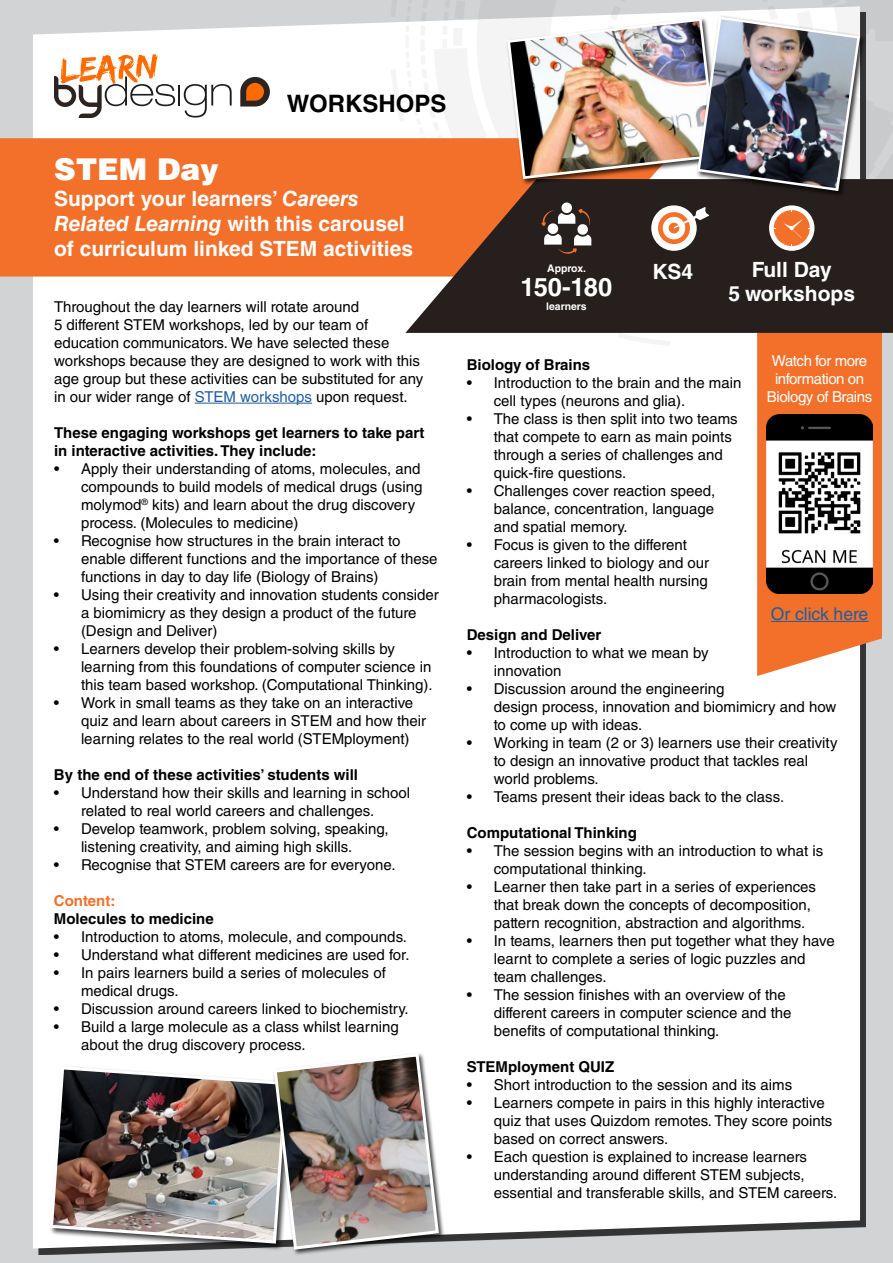
<style>
.page{position:relative;width:893px;height:1263px;background:#d1d3d4}
.page>*{position:absolute;margin:0;border:0;box-sizing:border-box;transform-origin:0 0}
.t1{font:900 30px "Helvetica LT Std";color:#fff}
.t2{font:700 25.5px "Helvetica LT Std";letter-spacing:-.02em;color:#fff}
.t3{font:700 24px "Helvetica LT Std";color:#000}
.t4{font:700 21px/25.2px "Helvetica LT Std";color:#fff}
.t5{font:17.4px "Helvetica LT Std";color:#215e9e}
.t6{font:15px/18px "Helvetica LT Std";color:#000}
.t7{font:700 15px/18px "Helvetica LT Std";color:#000}
.t8{font:15px/18px "Helvetica LT Std";letter-spacing:-.03em;color:#fff;text-align:center}
.t9{font:700 15px "Helvetica LT Std";color:#f3702b}
.t10{font:700 10.5px "Helvetica LT Std";color:#fff}
.s1{font-style:italic}
.s2{color:#215e9e}
</style>
<div class="page">
<div style="left:33px;top:23px;width:827px;height:1225px;background:#fff"></div>
<img style="left:360px;top:6px;width:506px;height:341px">
<hr style="left:178px;top:85px;width:2px;height:21px;background:#1c1c1c">
<svg style="left:184px;top:84px;width:48px;height:34px;background:#d6d6d6"></svg>
<svg style="left:240px;top:77px;width:30px;height:30px"></svg>
<svg style="left:54px;top:54px;width:121px;height:64px;background:#e1c9b9"></svg>
<hr style="left:195px;top:403px;width:117px;height:1px;background:#215e9e">
<svg style="left:757px;top:333px;width:125px;height:343px;background:#ef7f44"></svg>
<img style="left:767px;top:414px;width:105px;height:179px">
<div style="left:0;top:138px;width:506px;height:139px;background:#f3702b"></div>
<hr style="left:771px;top:621px;width:97px;height:1px;background:#215e9e">
<svg style="left:405px;top:179px;width:488px;height:154px;background:#462e24"></svg>
<svg style="left:541px;top:202px;width:50px;height:52px;background:#6b625f"></svg>
<div style="left:651px;top:205px;width:46px;height:46px;background:#fff;border-radius:50%"></div>
<svg style="left:658px;top:212px;width:32px;height:32px"></svg>
<div style="left:663px;top:217px;width:22px;height:22px;background:#fff;border-radius:50%"></div>
<div style="left:669px;top:223px;width:10px;height:10px;background:#f3702b;border-radius:50%"></div>
<svg style="left:673px;top:207px;width:36px;height:22px"></svg>
<svg style="left:769px;top:205px;width:45px;height:46px"></svg>
<div style="left:774px;top:210px;width:36px;height:36px;background:#f3702b;border-radius:50%"></div>
<svg style="left:783px;top:210px;width:27px;height:36px"></svg>
<div style="left:272px;top:1052px;width:174px;height:204px;background:#000;opacity:.75"></div>
<img style="left:48px;top:1052px;width:393px;height:199px">
<div style="left:696px;top:15px;width:170px;height:182px;background:#000;opacity:.75"></div>
<img style="left:506px;top:15px;width:355px;height:177px">
<h3 class="t3" style="left:287px;top:89px;width:161px">WORKSHOPS</h3>
<h1 class="t1" style="left:54px;top:150px;width:166px">STEM Day</h1>
<h3 class="t4" style="left:54px;top:185px;width:361px">Support your learners’ <span class="s1">Careers<br>Related Learning</span> with this carousel of curriculum linked STEM activities</h3>
<p class="t6" style="left:54px;top:297px;width:371px">Throughout the day learners will rotate around<br>5 different STEM workshops, led by our team of education communicators. We have selected these workshops because they are designed to work with this age group but these activities can be substituted for any in our wider range of <span class="s2">STEM workshops</span> upon request.</p>
<p class="t7" style="left:54px;top:423px;width:372px">These engaging workshops get learners to take part in interactive activities. They include:</p>
<p class="t6" style="left:81px;top:459px;width:343px;text-indent:-27px">• Apply their understanding of atoms, molecules, and compounds to build models of medical drugs (using molymod<sup>®</sup> kits) and learn about the drug discovery process. (Molecules to medicine)</p>
<p class="t6" style="left:81px;top:531px;width:358px;text-indent:-27px">• Recognise how structures in the brain interact to enable different functions and the importance of these functions in day to day life (Biology of Brains)</p>
<p class="t6" style="left:81px;top:585px;width:359px;text-indent:-27px">• Using their creativity and innovation students consider a biomimicry as they design a product of the future (Design and Deliver)</p>
<p class="t6" style="left:81px;top:639px;width:353px;text-indent:-27px">• Learners develop their problem-solving skills by learning from this foundations of computer science in this team based workshop. (Computational Thinking).</p>
<p class="t6" style="left:81px;top:693px;width:347px;text-indent:-27px">• Work in small teams as they take on an interactive quiz and learn about careers in STEM and how their learning relates to the real world (STEMployment)</p>
<p class="t7" style="left:54px;top:765px;width:306px">By the end of these activities’ students will</p>
<p class="t6" style="left:54px;top:783px;width:357px;text-align:center">• Understand how their skills and learning in school related to real world careers and challenges.</p>
<p class="t6" style="left:81px;top:819px;width:309px;text-indent:-27px">• Develop teamwork, problem solving, speaking, listening creativity, and aiming high skills.</p>
<p class="t6" style="left:54px;top:855px;width:343px">• Recognise that STEM careers are for everyone.</p>
<p class="t9" style="left:54px;top:891px;width:63px">Content:</p>
<p class="t7" style="left:54px;top:909px;width:161px">Molecules to medicine</p>
<p class="t6" style="left:54px;top:927px;width:355px">• Introduction to atoms, molecule, and compounds.</p>
<p class="t6" style="left:54px;top:945px;width:357px">• Understand what different medicines are used for.</p>
<p class="t6" style="left:81px;top:963px;width:306px;text-indent:-27px">• In pairs learners build a series of molecules of medical drugs.</p>
<p class="t6" style="left:54px;top:999px;width:356px">• Discussion around careers linked to biochemistry.</p>
<p class="t6" style="left:81px;top:1017px;width:319px;text-indent:-27px">• Build a large molecule as a class whilst learning about the drug discovery process.</p>
<p class="t10" style="left:547px;top:262px;width:41px">Approx.</p>
<p class="t10" style="left:546px;top:300px;width:42px">learners</p>
<h2 class="t2" style="left:520px;top:272px;width:93px">150-180</h2>
<h3 class="t4" style="left:652px;top:259px;width:42px">KS4</h3>
<h3 class="t4" style="left:728px;top:258px;width:128px;line-height:24px;text-align:center">Full Day<br>5 workshops</h3>
<p class="t8" style="left:767px;top:351px;width:107px">Watch for more information on<br>Biology of Brains</p>
<p class="t7" style="left:467px;top:355px;width:125px">Biology of Brains</p>
<p class="t6" style="left:494px;top:374px;width:249px;text-indent:-27px">• Introduction to the brain and the main cell types (neurons and glia).</p>
<p class="t6" style="left:494px;top:410px;width:246px;text-indent:-27px">• The class is then split into two teams that compete to earn as main points through a series of challenges and quick-fire questions.</p>
<p class="t6" style="left:494px;top:482px;width:223px;text-align:justify;text-indent:-27px">• Challenges cover reaction speed, balance, concentration, language and spatial memory.</p>
<p class="t6" style="left:494px;top:536px;width:217px;text-indent:-27px">• Focus is given to the different careers linked to biology and our brain from mental health nursing pharmacologists.</p>
<p class="t7" style="left:467px;top:625px;width:136px">Design and Deliver</p>
<p class="t6" style="left:494px;top:644px;width:216px;text-indent:-27px">• Introduction to what we mean by innovation</p>
<p class="t6" style="left:494px;top:680px;width:344px;text-indent:-27px">• Discussion around the engineering<br>design process, innovation and biomimicry and how to come up with ideas.</p>
<p class="t6" style="left:494px;top:734px;width:345px;text-indent:-27px">• Working in team (2 or 3) learners use their creativity to design an innovative product that tackles real world problems.</p>
<p class="t6" style="left:467px;top:788px;width:319px">• Teams present their ideas back to the class.</p>
<p class="t7" style="left:467px;top:823px;width:172px">Computational Thinking</p>
<p class="t6" style="left:494px;top:842px;width:331px;text-indent:-27px">• The session begins with an introduction to what is computational thinking.</p>
<p class="t6" style="left:494px;top:878px;width:324px;text-indent:-27px">• Learner then take part in a series of experiences that break down the concepts of decomposition, pattern recognition, abstraction and algorithms.</p>
<p class="t6" style="left:494px;top:932px;width:342px;text-indent:-27px">• In teams, learners then put together what they have learnt to complete a series of logic puzzles and team challenges.</p>
<p class="t6" style="left:494px;top:986px;width:299px;text-indent:-27px">• The session finishes with an overview of the different careers in computer science and the benefits of computational thinking.</p>
<p class="t7" style="left:467px;top:1057px;width:149px">STEMployment QUIZ</p>
<p class="t6" style="left:467px;top:1076px;width:327px">• Short introduction to the session and its aims</p>
<p class="t6" style="left:494px;top:1094px;width:340px;text-indent:-27px">• Learners compete in pairs in this highly interactive quiz that uses Quizdom remotes. They score points based on correct answers.</p>
<p class="t6" style="left:494px;top:1148px;width:345px;text-indent:-27px">• Each question is explained to increase learners understanding around different STEM subjects, essential and transferable skills, and STEM careers.</p>
<p class="t5" style="left:771px;top:603px;width:99px">Or click here</p>
</div>
